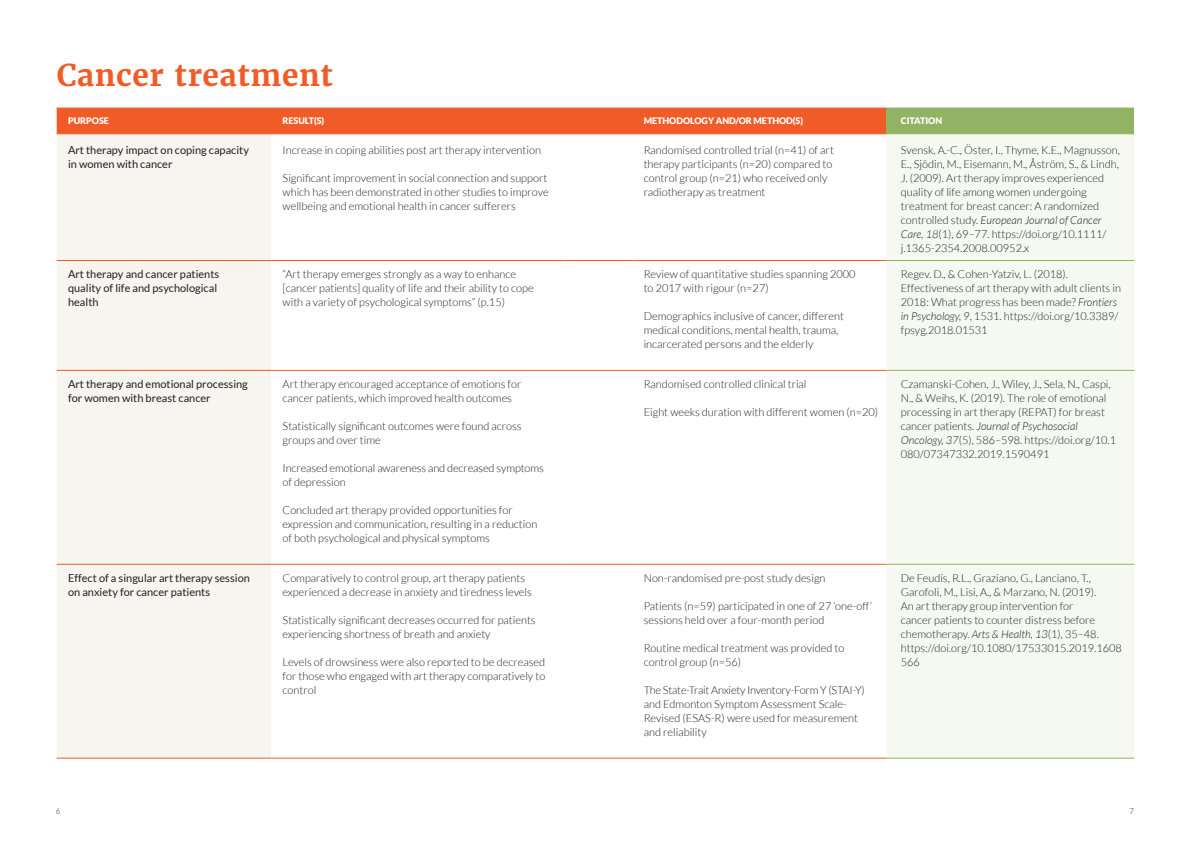
<style>
.page{position:relative;width:1191px;height:842px;background:#fff}
.page>*{position:absolute;margin:0;border:0;box-sizing:border-box;transform-origin:0 0}
.t1{font:700 30px "Merriweather";letter-spacing:.02em;color:#f15b27}
.t2{font:300 11px/14px "Lato";color:#231f20}
.t3{font:11px/14px "Lato";color:#231f20}
.t4{font:900 9px "Lato";letter-spacing:-.005em;color:#fff}
.t5{font:8px "Lato";color:#8a817a}
.s1{font-style:italic}
</style>
<div class="page">
<div style="left:57px;top:109px;width:829px;height:25px;background:#f15b27"></div>
<div style="left:886px;top:108px;width:248px;height:26px;background:#92b363"></div>
<div style="left:57px;top:135px;width:214px;height:623px;background:#f7f5ef"></div>
<div style="left:886px;top:135px;width:248px;height:623px;background:#f5f9f1"></div>
<hr style="left:57px;top:108px;width:214px;height:1px;background:#f15b27">
<hr style="left:271px;top:108px;width:292px;height:1px;background:#f15b27">
<hr style="left:563px;top:108px;width:69px;height:1px;background:#f15b27">
<hr style="left:632px;top:108px;width:254px;height:1px;background:#f15b27">
<hr style="left:57px;top:134px;width:214px;height:1px;background:#f15b27">
<hr style="left:271px;top:134px;width:292px;height:1px;background:#f15b27">
<hr style="left:563px;top:134px;width:69px;height:1px;background:#f15b27">
<hr style="left:632px;top:134px;width:254px;height:1px;background:#f15b27">
<hr style="left:57px;top:260px;width:214px;height:1px;background:#f15b27">
<hr style="left:271px;top:260px;width:292px;height:1px;background:#f15b27">
<hr style="left:563px;top:260px;width:69px;height:1px;background:#f15b27">
<hr style="left:632px;top:260px;width:254px;height:1px;background:#f15b27">
<hr style="left:57px;top:370px;width:214px;height:1px;background:#f15b27">
<hr style="left:271px;top:370px;width:292px;height:1px;background:#f15b27">
<hr style="left:563px;top:370px;width:69px;height:1px;background:#f15b27">
<hr style="left:632px;top:370px;width:254px;height:1px;background:#f15b27">
<hr style="left:57px;top:564px;width:214px;height:1px;background:#f15b27">
<hr style="left:271px;top:564px;width:292px;height:1px;background:#f15b27">
<hr style="left:563px;top:564px;width:69px;height:1px;background:#f15b27">
<hr style="left:632px;top:564px;width:254px;height:1px;background:#f15b27">
<hr style="left:57px;top:758px;width:214px;height:1px;background:#f15b27">
<hr style="left:271px;top:758px;width:292px;height:1px;background:#f15b27">
<hr style="left:563px;top:758px;width:69px;height:1px;background:#f15b27">
<hr style="left:632px;top:758px;width:254px;height:1px;background:#f15b27">
<hr style="left:886px;top:134px;width:248px;height:1px;background:#92b363">
<hr style="left:886px;top:260px;width:248px;height:1px;background:#92b363">
<hr style="left:886px;top:370px;width:248px;height:1px;background:#92b363">
<hr style="left:886px;top:564px;width:248px;height:1px;background:#92b363">
<hr style="left:886px;top:758px;width:248px;height:1px;background:#92b363">
<h1 class="t1" style="left:57px;top:56px;width:278px">Cancer treatment</h1>
<p class="t4" style="left:68px;top:117px;width:42px">PURPOSE</p>
<p class="t4" style="left:283px;top:117px;width:43px">RESULT(S)</p>
<p class="t4" style="left:643px;top:117px;width:161px">METHODOLOGY AND/OR METHOD(S)</p>
<p class="t4" style="left:900px;top:117px;width:43px">CITATION</p>
<p class="t3" style="left:68px;top:143px;width:182px">Art therapy impact on coping capacity in women with cancer</p>
<p class="t2" style="left:283px;top:143px;width:260px">Increase in coping abilities post art therapy intervention</p>
<p class="t2" style="left:283px;top:171px;width:267px;text-align:justify">Significant improvement in social connection and support which has been demonstrated in other studies to improve wellbeing and emotional health in cancer sufferers</p>
<p class="t2" style="left:643px;top:143px;width:192px">Randomised controlled trial (n=41) of art therapy participants (n=20) compared to control group (n=21) who received only radiotherapy as treatment</p>
<p class="t2" style="left:900px;top:143px;width:221px">Svensk, A.-C., Öster, I., Thyme, K.E., Magnusson, E., Sjödin, M., Eisemann, M., Åström, S., &amp; Lindh, J. (2009). Art therapy improves experienced quality of life among women undergoing treatment for breast cancer: A randomized controlled study. <span class="s1">European Journal of Cancer Care, 18</span>(1), 69–77. https://doi.org/10.1111/ j.1365-2354.2008.00952.x</p>
<p class="t3" style="left:68px;top:267px;width:153px">Art therapy and cancer patients quality of life and psychological health</p>
<p class="t2" style="left:283px;top:267px;width:253px">“Art therapy emerges strongly as a way to enhance [cancer patients] quality of life and their ability to cope with a variety of psychological symptoms” (p.15)</p>
<p class="t2" style="left:643px;top:267px;width:213px">Review of quantitative studies spanning 2000 to 2017 with rigour (n=27)</p>
<p class="t2" style="left:643px;top:309px;width:202px">Demographics inclusive of cancer, different medical conditions, mental health, trauma, incarcerated persons and the elderly</p>
<p class="t3" style="left:68px;top:377px;width:181px">Art therapy and emotional processing for women with breast cancer</p>
<p class="t2" style="left:283px;top:377px;width:240px">Art therapy encouraged acceptance of emotions for cancer patients, which improved health outcomes</p>
<p class="t2" style="left:283px;top:419px;width:240px">Statistically significant outcomes were found across groups and over time</p>
<p class="t2" style="left:283px;top:461px;width:263px">Increased emotional awareness and decreased symptoms of depression</p>
<p class="t2" style="left:283px;top:503px;width:256px">Concluded art therapy provided opportunities for expression and communication, resulting in a reduction of both psychological and physical symptoms</p>
<p class="t3" style="left:68px;top:571px;width:183px">Effect of a singular art therapy session on anxiety for cancer patients</p>
<p class="t2" style="left:283px;top:571px;width:251px">Comparatively to control group, art therapy patients experienced a decrease in anxiety and tiredness levels</p>
<p class="t2" style="left:283px;top:613px;width:254px">Statistically significant decreases occurred for patients experiencing shortness of breath and anxiety</p>
<p class="t2" style="left:283px;top:655px;width:264px;text-align:justify">Levels of drowsiness were also reported to be decreased for those who engaged with art therapy comparatively to control</p>
<p class="t2" style="left:643px;top:377px;width:164px">Randomised controlled clinical trial</p>
<p class="t2" style="left:643px;top:405px;width:236px">Eight weeks duration with different women (n=20)</p>
<p class="t2" style="left:643px;top:571px;width:183px">Non-randomised pre-post study design</p>
<p class="t2" style="left:643px;top:599px;width:230px">Patients (n=59) participated in one of 27 ‘one-off’ sessions held over a four-month period</p>
<p class="t2" style="left:643px;top:641px;width:202px">Routine medical treatment was provided to control group (n=56)</p>
<p class="t2" style="left:643px;top:683px;width:222px">The State-Trait Anxiety Inventory-Form Y (STAI-Y) and Edmonton Symptom Assessment Scale-Revised (ESAS-R) were used for measurement and reliability</p>
<p class="t2" style="left:900px;top:267px;width:222px">Regev. D., &amp; Cohen-Yatziv, L. (2018).<br>Effectiveness of art therapy with adult clients in 2018: What progress has been made? <span class="s1">Frontiers in Psychology, 9</span>, 1531. https://doi.org/10.3389/ fpsyg.2018.01531</p>
<p class="t2" style="left:900px;top:377px;width:217px">Czamanski-Cohen, J., Wiley, J., Sela, N., Caspi, N., &amp; Weihs, K. (2019). The role of emotional processing in art therapy (REPAT) for breast cancer patients. <span class="s1">Journal of Psychosocial Oncology, 37</span>(5), 586–598. https://doi.org/10.1<br>080/07347332.2019.1590491</p>
<p class="t2" style="left:900px;top:571px;width:223px">De Feudis, R.L., Graziano, G., Lanciano, T., Garofoli, M., Lisi, A., &amp; Marzano, N. (2019).<br>An art therapy group intervention for<br>cancer patients to counter distress before chemotherapy. <span class="s1">Arts &amp; Health, 13</span>(1), 35–48. https://doi.org/10.1080/17533015.2019.1608<br>566</p>
<p class="t5" style="left:56px;top:808px;width:6px">6</p>
<p class="t5" style="left:1129px;top:807px;width:6px">7</p>
</div>
